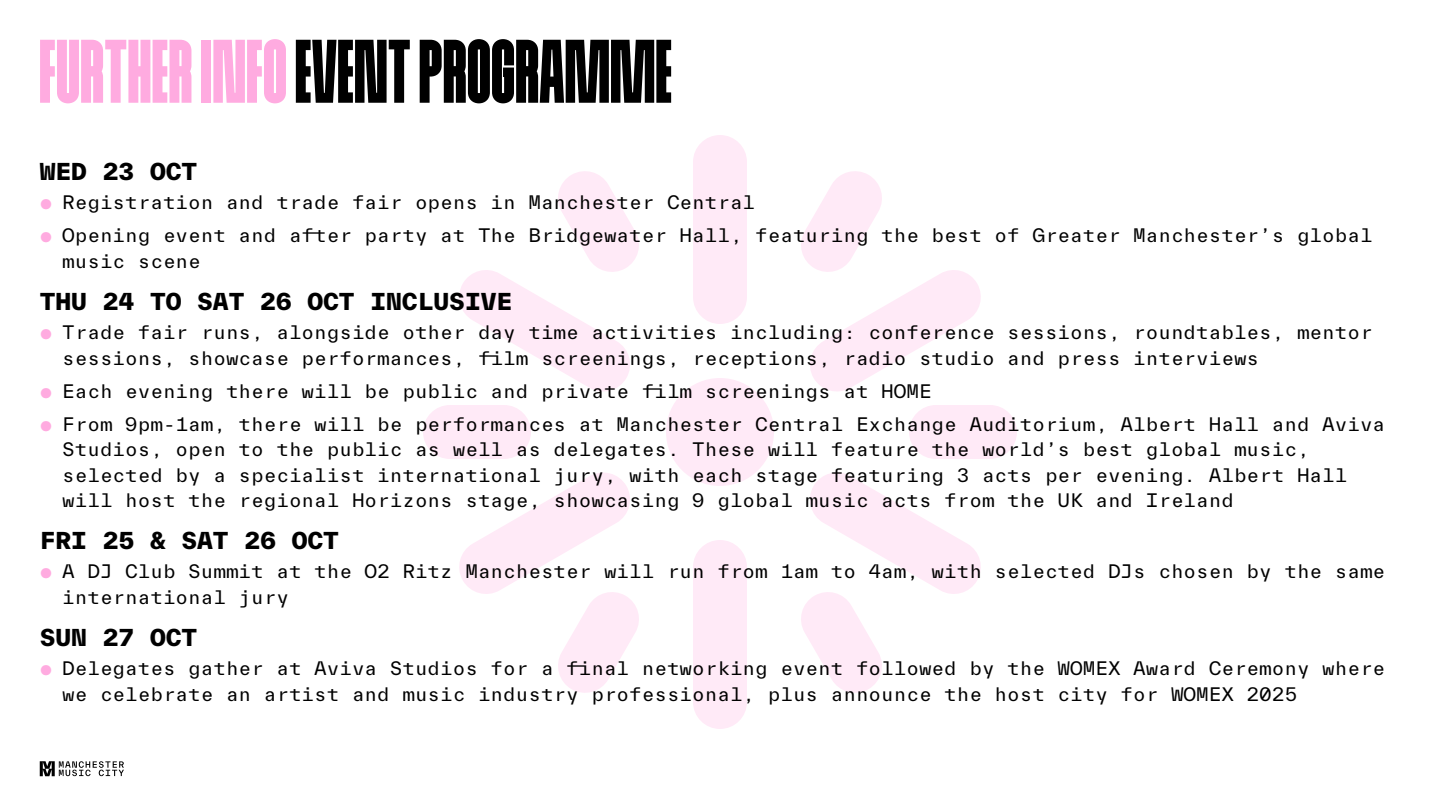
<style>
.page{position:relative;width:1440px;height:810px;background:#fff}
.page>*{position:absolute;margin:0;border:0;box-sizing:border-box;transform-origin:0 0}
.t1{font:90px "ROUND8 ONE";color:#000}
.t2{font:800 22.5px "TWK Everett Mono";color:#000}
.t3{font:18px/25.5px "TWK Everett Mono";color:#000}
.s1{color:#ffabe0}
</style>
<div class="page">
<div style="left:693px;top:135px;width:54px;height:189px;background:#ffeaf7;border-radius:27px"></div>
<div style="left:693px;top:540px;width:54px;height:189px;background:#ffeaf7;border-radius:27px"></div>
<svg style="left:459px;top:171px;width:180px;height:221px"></svg>
<div style="left:423px;top:405px;width:108px;height:54px;background:#ffeaf7;border-radius:27px"></div>
<svg style="left:459px;top:472px;width:180px;height:221px"></svg>
<svg style="left:801px;top:472px;width:180px;height:221px"></svg>
<div style="left:909px;top:405px;width:108px;height:54px;background:#ffeaf7;border-radius:27px"></div>
<svg style="left:801px;top:171px;width:180px;height:221px"></svg>
<div style="left:666px;top:378px;width:108px;height:108px;background:#ffeaf7;border-radius:50%"></div>
<svg style="left:40px;top:761px;width:84px;height:15px"></svg>
<p class="t1" style="left:39px;top:22px;width:635px"><span class="s1">FURTHER INFO</span> EVENT PROGRAMME</p>
<p class="t2" style="left:40px;top:155px;width:159px">WED 23 OCT</p>
<p class="t3" style="left:40px;top:190px;width:717px"><span class="s1">●</span> Registration and trade fair opens in Manchester Central</p>
<p class="t3" style="left:62px;top:223px;width:1312px;text-indent:-22px"><span class="s1">●</span> Opening event and after party at The Bridgewater Hall, featuring the best of Greater Manchester’s global music scene</p>
<p class="t2" style="left:40px;top:285px;width:474px">THU 24 TO SAT 26 OCT INCLUSIVE</p>
<p class="t3" style="left:62px;top:319px;width:1312px;text-indent:-22px"><span class="s1">●</span> Trade fair runs, alongside other day time activities including: conference sessions, roundtables, mentor sessions, showcase performances, film screenings, receptions, radio studio and press interviews</p>
<p class="t3" style="left:40px;top:378px;width:893px"><span class="s1">●</span> Each evening there will be public and private film screenings at HOME</p>
<p class="t3" style="left:62px;top:411px;width:1325px;text-indent:-22px"><span class="s1">●</span> From 9pm-1am, there will be performances at Manchester Central Exchange Auditorium, Albert Hall and Aviva Studios, open to the public as well as delegates. These will feature the world’s best global music, selected by a specialist international jury, with each stage featuring 3 acts per evening. Albert Hall will host the regional Horizons stage, showcasing 9 global music acts from the UK and Ireland</p>
<p class="t2" style="left:40px;top:524px;width:301px">FRI 25 &amp; SAT 26 OCT</p>
<p class="t3" style="left:62px;top:559px;width:1325px;text-indent:-22px"><span class="s1">●</span> A DJ Club Summit at the O2 Ritz Manchester will run from 1am to 4am, with selected DJs chosen by the same international jury</p>
<p class="t2" style="left:40px;top:621px;width:159px">SUN 27 OCT</p>
<p class="t3" style="left:62px;top:655px;width:1325px;text-indent:-22px"><span class="s1">●</span> Delegates gather at Aviva Studios for a final networking event followed by the WOMEX Award Ceremony where we celebrate an artist and music industry professional, plus announce the host city for WOMEX 2025</p>
</div>
